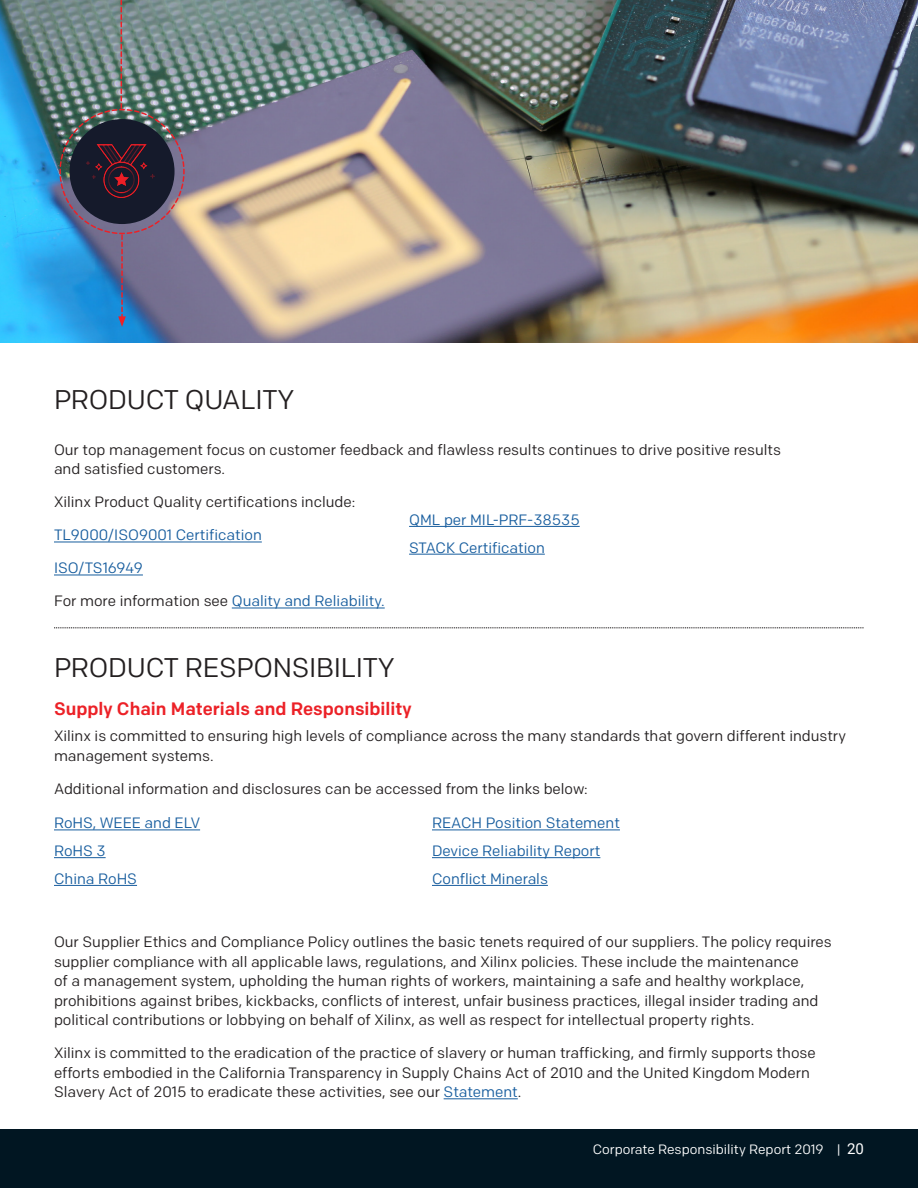
<style>
.page{position:relative;width:918px;height:1188px;background:#fff}
.page>*{position:absolute;margin:0;border:0;box-sizing:border-box;transform-origin:0 0}
.t1{font:27px "Colfax";letter-spacing:-.01em;color:#231f20}
.Sub_Title{font:500 18px "Colfax";color:#ec2127}
.Body{font:15px/19.5px "Colfax";color:#231f20}
.Body_Bold{font:15px "Colfax";color:#175d9e}
.Body-2{font:15px "Colfax";color:#175d9e}
.t2{font:13.5px "Colfax";color:#fff}
.s1{color:#231f20}
.s2{color:#175d9e}
.s3{font-family:"Roboto"}
.s4{font-family:"Roboto";font-size:15px}
</style>
<div class="page">
<div style="left:0;top:1129px;width:918px;height:59px;background:#011622"></div>
<img style="left:0;top:0;width:918px;height:342px">
<hr style="left:444px;top:1099px;width:74px;height:1px;background:#175d9e">
<hr style="left:54px;top:830px;width:146px;height:1px;background:#175d9e">
<hr style="left:432px;top:830px;width:188px;height:1px;background:#175d9e">
<hr style="left:54px;top:857px;width:52px;height:1px;background:#175d9e">
<hr style="left:432px;top:857px;width:168px;height:1px;background:#175d9e">
<hr style="left:54px;top:885px;width:83px;height:1px;background:#175d9e">
<hr style="left:432px;top:885px;width:116px;height:1px;background:#175d9e">
<hr style="left:54px;top:542px;width:208px;height:1px;background:#175d9e">
<hr style="left:54px;top:575px;width:89px;height:1px;background:#175d9e">
<hr style="left:232px;top:608px;width:153px;height:1px;background:#175d9e">
<hr style="left:409px;top:526px;width:171px;height:1px;background:#175d9e">
<hr style="left:409px;top:554px;width:136px;height:1px;background:#175d9e">
<svg style="left:54px;top:628px;width:810px;height:1px"></svg>
<img style="left:59px;top:0;width:126px;height:327px">
<div style="left:70px;top:119px;width:105px;height:105px;background:#151a2b;border-radius:50%"></div>
<img style="left:86px;top:145px;width:69px;height:52px">
<p class="t1" style="left:54px;top:383px;width:242px">PRODUCT QUALITY</p>
<p class="Body" style="left:54px;top:440px;width:729px">Our top management focus on customer feedback and flawless results continues to drive positive results and satisfied customers.</p>
<p class="Body" style="left:54px;top:492px;width:303px">Xilinx Product Quality certifications include:</p>
<p class="Body-2" style="left:54px;top:526px;width:209px">TL9000/ISO9001 Certification</p>
<p class="Body-2" style="left:54px;top:559px;width:90px">ISO/TS16949</p>
<p class="Body-2" style="left:54px;top:592px;width:332px"><span class="s1">For more information see</span> Quality and Reliability.</p>
<p class="Body_Bold" style="left:409px;top:510px;width:172px">QML per MIL-PRF-38535</p>
<p class="Body_Bold" style="left:409px;top:538px;width:137px">STACK Certification</p>
<p class="t1" style="left:54px;top:650px;width:342px">PRODUCT RESPONSIBILITY</p>
<p class="Sub_Title" style="left:54px;top:697px;width:359px">Supply Chain Materials and Responsibility</p>
<p class="Body" style="left:54px;top:726px;width:794px">Xilinx is committed to ensuring high levels of compliance across the many standards that govern different industry management systems.</p>
<p class="Body" style="left:54px;top:778px;width:535px">Additional information and disclosures can be accessed from the links below:</p>
<p class="Body_Bold" style="left:54px;top:814px;width:148px">RoHS, WEEE and ELV</p>
<p class="Body_Bold" style="left:432px;top:814px;width:189px">REACH Position Statement</p>
<p class="Body_Bold" style="left:54px;top:842px;width:53px">RoHS 3</p>
<p class="Body_Bold" style="left:432px;top:842px;width:170px">Device Reliability Report</p>
<p class="Body_Bold" style="left:54px;top:869px;width:85px">China RoHS</p>
<p class="Body_Bold" style="left:432px;top:869px;width:117px">Conflict Minerals</p>
<p class="Body" style="left:54px;top:932px;width:779px">Our Supplier Ethics and Compliance Policy outlines the basic tenets required of our suppliers. The policy requires supplier compliance with all applicable laws, regulations, and Xilinx policies. These include the maintenance<br>of a management system, upholding the human rights of workers, maintaining a safe and healthy workplace, prohibitions against bribes, kickbacks, conflicts of interest, unfair business practices, illegal insider trading and political contributions or lobbying on behalf of Xilinx, as well as respect for intellectual property rights.</p>
<p class="Body" style="left:54px;top:1043px;width:763px">Xilinx is committed to the eradication of the practice of slavery or human trafficking, and firmly supports those efforts embodied in the California Transparency in Supply Chains Act of 2010 and the United Kingdom Modern<br>Slavery Act of 2015 to eradicate these activities, see our <span class="s2">Statement</span>.</p>
<p class="t2" style="left:593px;top:1141px;width:273px">Corporate Responsibility Report 2019 <span class="s3">|</span> <span class="s4">20</span></p>
</div>
